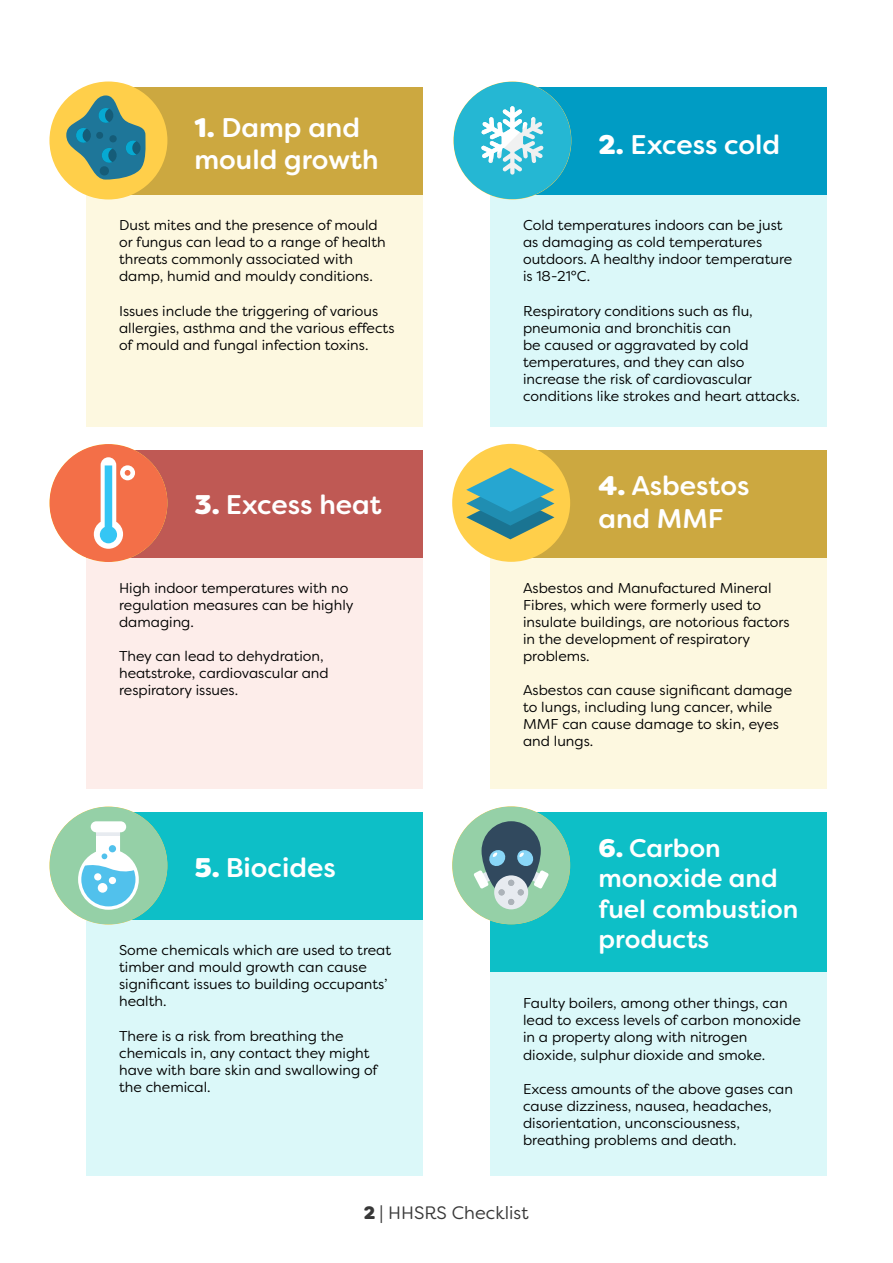
<style>
.page{position:relative;width:893px;height:1263px;background:#fff}
.page>*{position:absolute;margin:0;border:0;box-sizing:border-box;transform-origin:0 0}
.t1{font:500 27px/32.4px "Filson Soft";color:#fff}
.t2{font:500 25.5px/30.6px "Filson Soft";color:#fff}
.t3{font:18px "Filson Soft";color:#383838}
.t4{font:14.25px/17.1px "Filson Soft";color:#000}
.s1{font-weight:800}
</style>
<div class="page">
<div style="left:87px;top:122px;width:336px;height:304px;background:#fdf8e0"></div>
<div style="left:87px;top:484px;width:336px;height:305px;background:#fdedea"></div>
<div style="left:87px;top:847px;width:336px;height:329px;background:#dbf8f9"></div>
<div style="left:490px;top:122px;width:336px;height:304px;background:#dbf8f9"></div>
<div style="left:490px;top:484px;width:336px;height:305px;background:#fdf8e0"></div>
<div style="left:490px;top:847px;width:336px;height:329px;background:#dbf8f9"></div>
<div style="left:86px;top:87px;width:337px;height:108px;background:#cca840"></div>
<div style="left:86px;top:450px;width:337px;height:108px;background:#bf5954"></div>
<div style="left:86px;top:812px;width:337px;height:108px;background:#0dbfc7"></div>
<div style="left:490px;top:87px;width:336px;height:108px;background:#009cc4"></div>
<div style="left:490px;top:450px;width:336px;height:108px;background:#cca840"></div>
<div style="left:490px;top:812px;width:336px;height:160px;background:#0dbfc7"></div>
<div style="left:452px;top:444px;width:118px;height:118px;background:#ffcf4a;border-radius:50%"></div>
<div style="left:452px;top:806px;width:118px;height:118px;background:#95d0a7;border-radius:50%"></div>
<div style="left:482px;top:821px;width:59px;height:78px;background:#31495e;border-radius:30px"></div>
<div style="left:494px;top:875px;width:34px;height:34px;background:#e7ebf0;border-radius:50%"></div>
<svg style="left:474px;top:849px;width:75px;height:56px"></svg>
<div style="left:49px;top:82px;width:118px;height:117px;background:#ffcf4a;border-radius:50%"></div>
<div style="left:49px;top:444px;width:118px;height:118px;background:#f36f48;border-radius:50%"></div>
<svg style="left:94px;top:457px;width:41px;height:92px"></svg>
<div style="left:49px;top:806px;width:118px;height:118px;background:#95d0a7;border-radius:50%"></div>
<div style="left:91px;top:821px;width:35px;height:11px;background:#fff;border-radius:5px"></div>
<svg style="left:78px;top:828px;width:61px;height:82px"></svg>
<div style="left:98px;top:883px;width:9px;height:10px;background:#fff;border-radius:50%"></div>
<div style="left:94px;top:873px;width:7px;height:7px;background:#fff;border-radius:50%"></div>
<div style="left:454px;top:82px;width:117px;height:117px;background:#25b7d3;border-radius:50%"></div>
<svg style="left:481px;top:106px;width:63px;height:69px"></svg>
<svg style="left:66px;top:95px;width:80px;height:85px"></svg>
<svg style="left:466px;top:468px;width:88px;height:71px"></svg>
<h1 class="t1" style="left:194px;top:111px;width:186px"><span class="s1">1.</span> Damp and mould growth</h1>
<p class="t4" style="left:119px;top:216px;width:268px">Dust mites and the presence of mould or fungus can lead to a range of health threats commonly associated with damp, humid and mouldy conditions.</p>
<p class="t4" style="left:119px;top:302px;width:277px">Issues include the triggering of various allergies, asthma and the various effects of mould and fungal infection toxins.</p>
<h1 class="t1" style="left:194px;top:489px;width:189px"><span class="s1">3.</span> Excess heat</h1>
<p class="t4" style="left:119px;top:579px;width:236px">High indoor temperatures with no regulation measures can be highly damaging.</p>
<p class="t4" style="left:119px;top:647px;width:211px">They can lead to dehydration, heatstroke, cardiovascular and respiratory issues.</p>
<h1 class="t1" style="left:194px;top:851px;width:143px"><span class="s1">5.</span> Biocides</h1>
<p class="t4" style="left:119px;top:941px;width:274px">Some chemicals which are used to treat timber and mould growth can cause significant issues to building occupants’ health.</p>
<p class="t4" style="left:119px;top:1027px;width:260px">There is a risk from breathing the chemicals in, any contact they might have with bare skin and swallowing of the chemical.</p>
<h1 class="t1" style="left:598px;top:128px;width:183px"><span class="s1">2.</span> Excess cold</h1>
<p class="t4" style="left:523px;top:216px;width:271px">Cold temperatures indoors can be just as damaging as cold temperatures outdoors. A healthy indoor temperature is 18-21°C.</p>
<p class="t4" style="left:523px;top:302px;width:278px">Respiratory conditions such as flu, pneumonia and bronchitis can<br>be caused or aggravated by cold temperatures, and they can also increase the risk of cardiovascular conditions like strokes and heart attacks.</p>
<h1 class="t1" style="left:598px;top:469px;width:153px"><span class="s1">4.</span> Asbestos and MMF</h1>
<p class="t4" style="left:523px;top:579px;width:268px">Asbestos and Manufactured Mineral<br>Fibres, which were formerly used to insulate buildings, are notorious factors in the development of respiratory problems.</p>
<p class="t4" style="left:523px;top:681px;width:271px">Asbestos can cause significant damage to lungs, including lung cancer, while<br>MMF can cause damage to skin, eyes and lungs.</p>
<h2 class="t2" style="left:598px;top:832px;width:202px"><span class="s1">6.</span> Carbon monoxide and fuel combustion products</h2>
<p class="t4" style="left:523px;top:995px;width:279px">Faulty boilers, among other things, can lead to excess levels of carbon monoxide in a property along with nitrogen dioxide, sulphur dioxide and smoke.</p>
<p class="t4" style="left:523px;top:1080px;width:271px">Excess amounts of the above gases can cause dizziness, nausea, headaches, disorientation, unconsciousness, breathing problems and death.</p>
<p class="t3" style="left:364px;top:1201px;width:166px"><span class="s1">2</span> | HHSRS Checklist</p>
</div>
